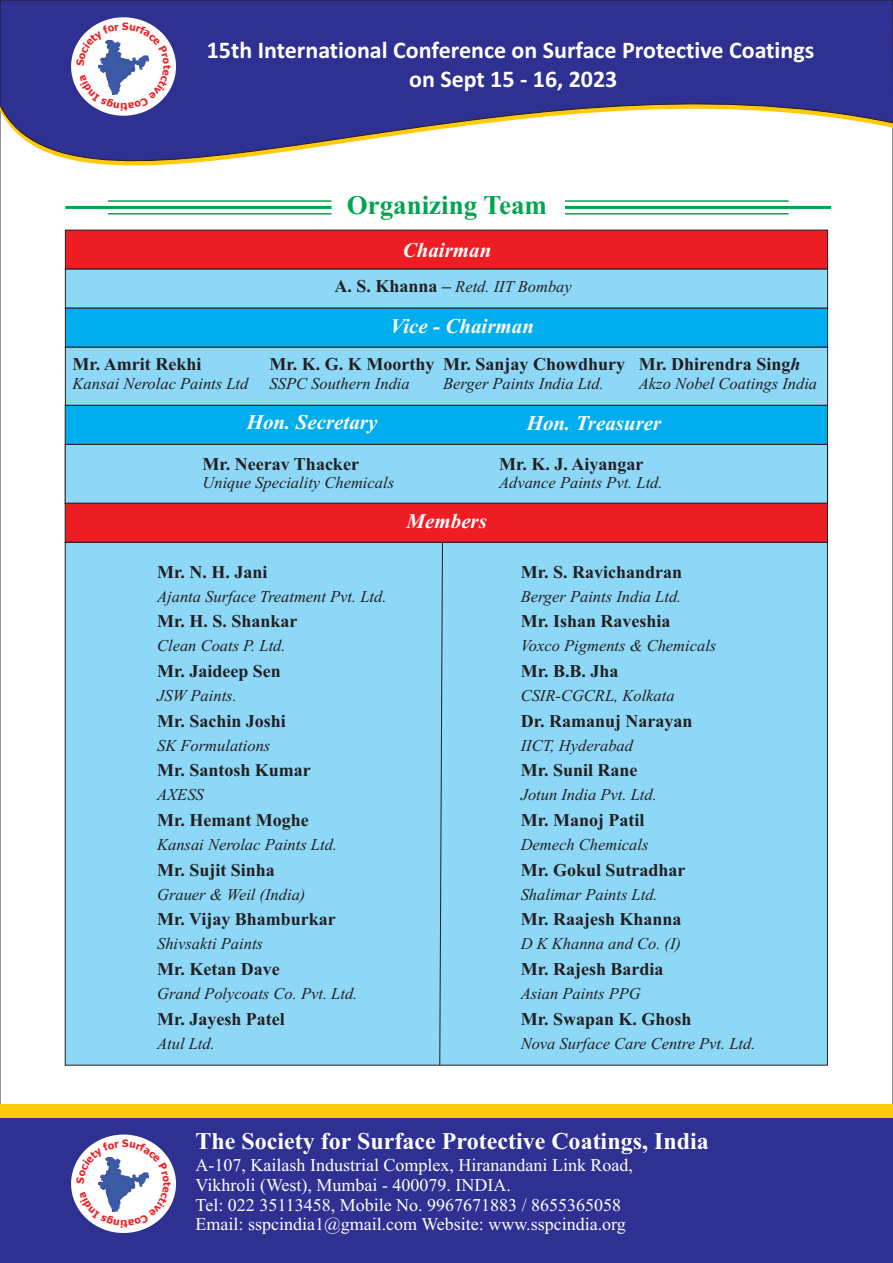
<style>
.page{position:relative;width:893px;height:1263px;background:#fff}
.page>*{position:absolute;margin:0;border:0;box-sizing:border-box;transform-origin:0 0}
.t1{font:700 27px "Times New Roman";color:#00a54f}
.t2{font:700 24px/29.2px "Calibri";color:#fff;text-align:center}
.t3{font:700 24px "Times New Roman";color:#fff}
.t4{font:italic 700 21px "Times New Roman";color:#fff}
.t5{font:700 18px "Times New Roman";color:#231f20}
.t6{font:18px/20px "Times New Roman";color:#fff}
.t7{font:italic 16.5px "Times New Roman";color:#231f20}
.t8{font:700 10.2px "Tahoma";color:#ee1d23}
.s1{font-weight:700;font-style:normal;font-size:18px}
.s2{font-weight:700;font-size:18px}
.s3{font-style:italic}
</style>
<div class="page">
<div style="left:65px;top:542px;width:763px;height:523px;background:#8dd7f7"></div>
<svg style="left:0;top:0;width:893px;height:256px;fill:#2e3092"></svg>
<div style="left:0;top:1104px;width:893px;height:145px;background:#feca0a"></div>
<div style="left:0;top:1118px;width:893px;height:145px;background:#2e3092"></div>
<div style="left:65px;top:230px;width:763px;height:39px;background:#ee1d23"></div>
<div style="left:65px;top:269px;width:763px;height:40px;background:#8dd7f7"></div>
<div style="left:65px;top:308px;width:763px;height:40px;background:#00aeef;border:1px solid #231f20"></div>
<div style="left:65px;top:405px;width:763px;height:40px;background:#00aeef"></div>
<div style="left:65px;top:444px;width:763px;height:60px;background:#8dd7f7;border:1px solid #231f20"></div>
<div style="left:65px;top:347px;width:763px;height:59px;background:#8dd7f7;border:1px solid #231f20"></div>
<svg style="left:439px;top:543px;width:4px;height:523px"></svg>
<div style="left:65px;top:503px;width:763px;height:40px;background:#ee1d23;border:1px solid #231f20"></div>
<div style="left:71px;top:17px;width:105px;height:99px;background:#fff;border-radius:50%"></div>
<div style="left:71px;top:1134px;width:105px;height:99px;background:#fff;border-radius:50%"></div>
<hr style="left:565px;top:206px;width:266px;height:3px;background:#00a54f">
<hr style="left:565px;top:200px;width:224px;height:2px;background:#00a54f">
<hr style="left:565px;top:213px;width:224px;height:2px;background:#00a54f">
<hr style="left:65px;top:206px;width:266px;height:3px;background:#00a54f">
<hr style="left:108px;top:200px;width:223px;height:2px;background:#00a54f">
<hr style="left:108px;top:213px;width:223px;height:2px;background:#00a54f">
<svg style="left:76px;top:25px;width:93px;height:86px"></svg>
<svg style="left:76px;top:1142px;width:93px;height:86px"></svg>
<p class="t8" style="left:122px;top:22px;width:8px">S</p>
<p class="t8" style="left:171px;top:65px;width:6px;rotate:90deg">t</p>
<h2 class="t2" style="left:207px;top:37px;width:609px">15th International Conference on Surface Protective Coatings on Sept 15 - 16, 2023</h2>
<h1 class="t1" style="left:347px;top:196px;width:202px">Organizing Team</h1>
<p class="t4" style="left:403px;top:242px;width:90px">Chairman</p>
<p class="t7" style="left:335px;top:281px;width:239px"><span class="s1">A. S. Khanna</span> <span class="s2">–</span> Retd. IIT Bombay</p>
<p class="t4" style="left:391px;top:319px;width:145px">Vice - Chairman</p>
<p class="t5" style="left:73px;top:358px;width:130px">Mr. Amrit Rekhi</p>
<p class="t7" style="left:73px;top:377px;width:177px">Kansai Nerolac Paints Ltd</p>
<p class="t5" style="left:269px;top:358px;width:166px">Mr. K. G. K Moorthy</p>
<p class="t7" style="left:269px;top:377px;width:142px">SSPC Southern India</p>
<p class="t5" style="left:443px;top:358px;width:183px">Mr. Sanjay Chowdhury</p>
<p class="t7" style="left:443px;top:377px;width:162px">Berger Paints India Ltd.</p>
<p class="t5" style="left:639px;top:358px;width:163px">Mr. Dhirendra Sing<span class="s3">h</span></p>
<p class="t7" style="left:639px;top:377px;width:180px">Akzo Nobel Coatings India</p>
<p class="t4" style="left:247px;top:414px;width:132px">Hon. Secretary</p>
<p class="t5" style="left:202px;top:457px;width:158px">Mr. Neerav Thacker</p>
<p class="t7" style="left:202px;top:477px;width:193px">Unique Speciality Chemicals</p>
<p class="t4" style="left:527px;top:416px;width:136px">Hon. Treasurer</p>
<p class="t5" style="left:499px;top:457px;width:146px">Mr. K. J. Aiyangar</p>
<p class="t7" style="left:499px;top:477px;width:165px">Advance Paints Pvt. Ltd.</p>
<p class="t5" style="left:157px;top:565px;width:112px">Mr. N. H. Jani</p>
<p class="t7" style="left:157px;top:590px;width:231px">Ajanta Surface Treatment Pvt. Ltd.</p>
<p class="t5" style="left:157px;top:615px;width:142px">Mr. H. S. Shankar</p>
<p class="t7" style="left:157px;top:640px;width:130px">Clean Coats P. Ltd.</p>
<p class="t5" style="left:157px;top:665px;width:125px">Mr. Jaideep Sen</p>
<p class="t7" style="left:157px;top:690px;width:81px">JSW Paints.</p>
<p class="t5" style="left:157px;top:714px;width:130px">Mr. Sachin Joshi</p>
<p class="t7" style="left:157px;top:739px;width:115px">SK Formulations</p>
<p class="t5" style="left:157px;top:764px;width:155px">Mr. Santosh Kumar</p>
<p class="t7" style="left:157px;top:789px;width:48px">AXESS</p>
<p class="t5" style="left:157px;top:814px;width:153px">Mr. Hemant Moghe</p>
<p class="t7" style="left:157px;top:839px;width:181px">Kansai Nerolac Paints Ltd.</p>
<p class="t5" style="left:157px;top:863px;width:119px">Mr. Sujit Sinha</p>
<p class="t7" style="left:157px;top:888px;width:150px">Grauer &amp; Weil (India)</p>
<p class="t5" style="left:157px;top:913px;width:180px">Mr. Vijay Bhamburkar</p>
<p class="t7" style="left:157px;top:938px;width:107px">Shivsakti Paints</p>
<p class="t5" style="left:157px;top:963px;width:124px">Mr. Ketan Dave</p>
<p class="t7" style="left:157px;top:988px;width:202px">Grand Polycoats Co. Pvt. Ltd.</p>
<p class="t5" style="left:157px;top:1012px;width:129px">Mr. Jayesh Patel</p>
<p class="t7" style="left:157px;top:1037px;width:59px">Atul Ltd.</p>
<p class="t4" style="left:406px;top:514px;width:82px">Members</p>
<p class="t5" style="left:521px;top:565px;width:163px">Mr. S. Ravichandran</p>
<p class="t7" style="left:521px;top:590px;width:162px">Berger Paints India Ltd.</p>
<p class="t5" style="left:521px;top:615px;width:151px">Mr. Ishan Raveshia</p>
<p class="t7" style="left:521px;top:640px;width:197px">Voxco Pigments &amp; Chemicals</p>
<p class="t5" style="left:521px;top:665px;width:99px">Mr. B.B. Jha</p>
<p class="t7" style="left:521px;top:690px;width:156px">CSIR-CGCRL, Kolkata</p>
<p class="t5" style="left:521px;top:714px;width:173px">Dr. Ramanuj Narayan</p>
<p class="t7" style="left:521px;top:739px;width:114px">IICT, Hyderabad</p>
<p class="t5" style="left:521px;top:764px;width:118px">Mr. Sunil Rane</p>
<p class="t7" style="left:521px;top:789px;width:138px">Jotun India Pvt. Ltd.</p>
<p class="t5" style="left:521px;top:814px;width:125px">Mr. Manoj Patil</p>
<p class="t7" style="left:521px;top:839px;width:129px">Demech Chemicals</p>
<p class="t5" style="left:521px;top:863px;width:166px">Mr. Gokul Sutradhar</p>
<p class="t7" style="left:521px;top:888px;width:139px">Shalimar Paints Ltd.</p>
<p class="t5" style="left:521px;top:913px;width:162px">Mr. Raajesh Khanna</p>
<p class="t7" style="left:521px;top:938px;width:162px">D K Khanna and Co. (I)</p>
<p class="t5" style="left:521px;top:963px;width:144px">Mr. Rajesh Bardia</p>
<p class="t7" style="left:521px;top:988px;width:122px">Asian Paints PPG</p>
<p class="t5" style="left:521px;top:1012px;width:172px">Mr. Swapan K. Ghosh</p>
<p class="t7" style="left:521px;top:1037px;width:236px">Nova Surface Care Centre Pvt. Ltd.</p>
<p class="t8" style="left:122px;top:1139px;width:8px">S</p>
<p class="t8" style="left:171px;top:1182px;width:6px;rotate:90deg">t</p>
<h2 class="t3" style="left:196px;top:1133px;width:515px">The Society for Surface Protective Coatings, India</h2>
<p class="t6" style="left:196px;top:1156px;width:439px">A-107, Kailash Industrial Complex, Hiranandani Link Road, Vikhroli (West), Mumbai - 400079. INDIA.<br>Tel: 022 35113458, Mobile No. 9967671883 / 8655365058<br>Email: sspcindia1@gmail.com Website: www.sspcindia.org</p>
</div>
